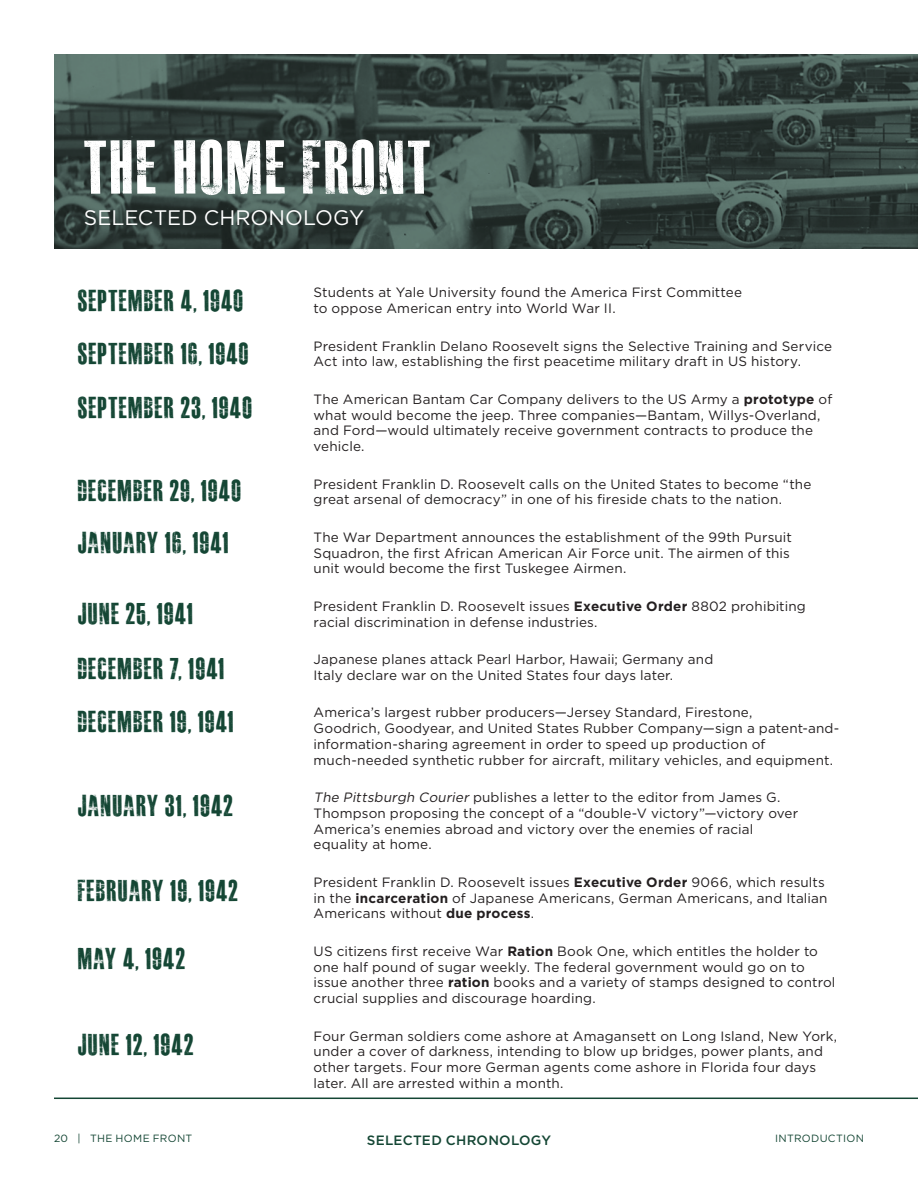
<style>
.page{position:relative;width:918px;height:1188px;background:#fff}
.page>*{position:absolute;margin:0;border:0;box-sizing:border-box;transform-origin:0 0}
.t1{font:75px "MASTERPLANCOMPLETE";letter-spacing:.015em;color:#fff}
.t2{font:30px "MASTERPLANCOMPLETE";letter-spacing:.02em;color:#144634}
.t3{font:21px "Gotham";letter-spacing:-.005em;color:#fff}
.t4{font:13.5px/15.8px "Gotham";letter-spacing:.01em;color:#231f20}
.t5{font:500 13.5px "Gotham";letter-spacing:.015em;color:#144634}
.t6{font:10.5px "Gotham";letter-spacing:.03em;color:#144634}
.s1{font-weight:700}
.s2{font-style:italic}
</style>
<div class="page">
<hr style="left:54px;top:1098px;width:864px;height:1px;background:#144634">
<svg style="left:54px;top:54px;width:864px;height:194px;background:#394945"></svg>
<p class="t1" style="left:84px;top:130px;width:350px">THE HOME FRONT</p>
<p class="t3" style="left:84px;top:204px;width:282px">SELECTED CHRONOLOGY</p>
<p class="t2" style="left:78px;top:285px;width:167px">SEPTEMBER 4, 1940</p>
<p class="t2" style="left:78px;top:338px;width:173px">SEPTEMBER 16, 1940</p>
<p class="t2" style="left:78px;top:393px;width:176px">SEPTEMBER 23, 1940</p>
<p class="t2" style="left:78px;top:475px;width:165px">DECEMBER 29, 1940</p>
<p class="t2" style="left:78px;top:528px;width:153px">JANUARY 16, 1941</p>
<p class="t2" style="left:78px;top:599px;width:117px">JUNE 25, 1941</p>
<p class="t2" style="left:78px;top:654px;width:149px">DECEMBER 7, 1941</p>
<p class="t2" style="left:78px;top:707px;width:158px">DECEMBER 19, 1941</p>
<p class="t2" style="left:78px;top:791px;width:157px">JANUARY 31, 1942</p>
<p class="t2" style="left:78px;top:876px;width:162px">FEBRUARY 19, 1942</p>
<p class="t2" style="left:78px;top:944px;width:110px">MAY 4, 1942</p>
<p class="t2" style="left:78px;top:1030px;width:118px">JUNE 12, 1942</p>
<p class="t4" style="left:314px;top:284px;width:430px">Students at Yale University found the America First Committee to oppose American entry into World War II.</p>
<p class="t4" style="left:314px;top:338px;width:520px">President Franklin Delano Roosevelt signs the Selective Training and Service<br>Act into law, establishing the first peacetime military draft in US history.</p>
<p class="t4" style="left:314px;top:391px;width:520px">The American Bantam Car Company delivers to the US Army a <span class="s1">prototype</span> of what would become the jeep. Three companies—Bantam, Willys-Overland, and Ford—would ultimately receive government contracts to produce the vehicle.</p>
<p class="t4" style="left:314px;top:476px;width:499px">President Franklin D. Roosevelt calls on the United States to become “the great arsenal of democracy” in one of his fireside chats to the nation.</p>
<p class="t4" style="left:314px;top:529px;width:480px">The War Department announces the establishment of the 99th Pursuit<br>Squadron, the first African American Air Force unit. The airmen of this unit would become the first Tuskegee Airmen.</p>
<p class="t4" style="left:314px;top:598px;width:494px">President Franklin D. Roosevelt issues <span class="s1">Executive Order</span> 8802 prohibiting racial discrimination in defense industries.</p>
<p class="t4" style="left:314px;top:651px;width:401px">Japanese planes attack Pearl Harbor, Hawaii; Germany and<br>Italy declare war on the United States four days later.</p>
<p class="t4" style="left:314px;top:704px;width:527px">America’s largest rubber producers—Jersey Standard, Firestone,<br>Goodrich, Goodyear, and United States Rubber Company—sign a patent-and&shy;information-sharing agreement in order to speed up production of much-needed synthetic rubber for aircraft, military vehicles, and equipment.</p>
<p class="t4" style="left:314px;top:789px;width:486px"><span class="s2">The Pittsburgh Courier</span> publishes a letter to the editor from James G.<br>Thompson proposing the concept of a “double-V victory”—victory over America’s enemies abroad and victory over the enemies of racial equality at home.</p>
<p class="t4" style="left:314px;top:874px;width:516px">President Franklin D. Roosevelt issues <span class="s1">Executive Order</span> 9066, which results in the <span class="s1">incarceration</span> of Japanese Americans, German Americans, and Italian<br>Americans without <span class="s1">due process</span>.</p>
<p class="t4" style="left:314px;top:943px;width:523px">US citizens first receive War <span class="s1">Ration</span> Book One, which entitles the holder to one half pound of sugar weekly. The federal government would go on to issue another three <span class="s1">ration</span> books and a variety of stamps designed to control crucial supplies and discourage hoarding.</p>
<p class="t4" style="left:314px;top:1028px;width:525px">Four German soldiers come ashore at Amagansett on Long Island, New York, under a cover of darkness, intending to blow up bridges, power plants, and other targets. Four more German agents come ashore in Florida four days later. All are arrested within a month.</p>
<p class="t6" style="left:54px;top:1132px;width:140px">20 | THE HOME FRONT</p>
<p class="t6" style="left:775px;top:1132px;width:90px">INTRODUCTION</p>
<p class="t5" style="left:367px;top:1131px;width:186px">SELECTED CHRONOLOGY</p>
</div>
